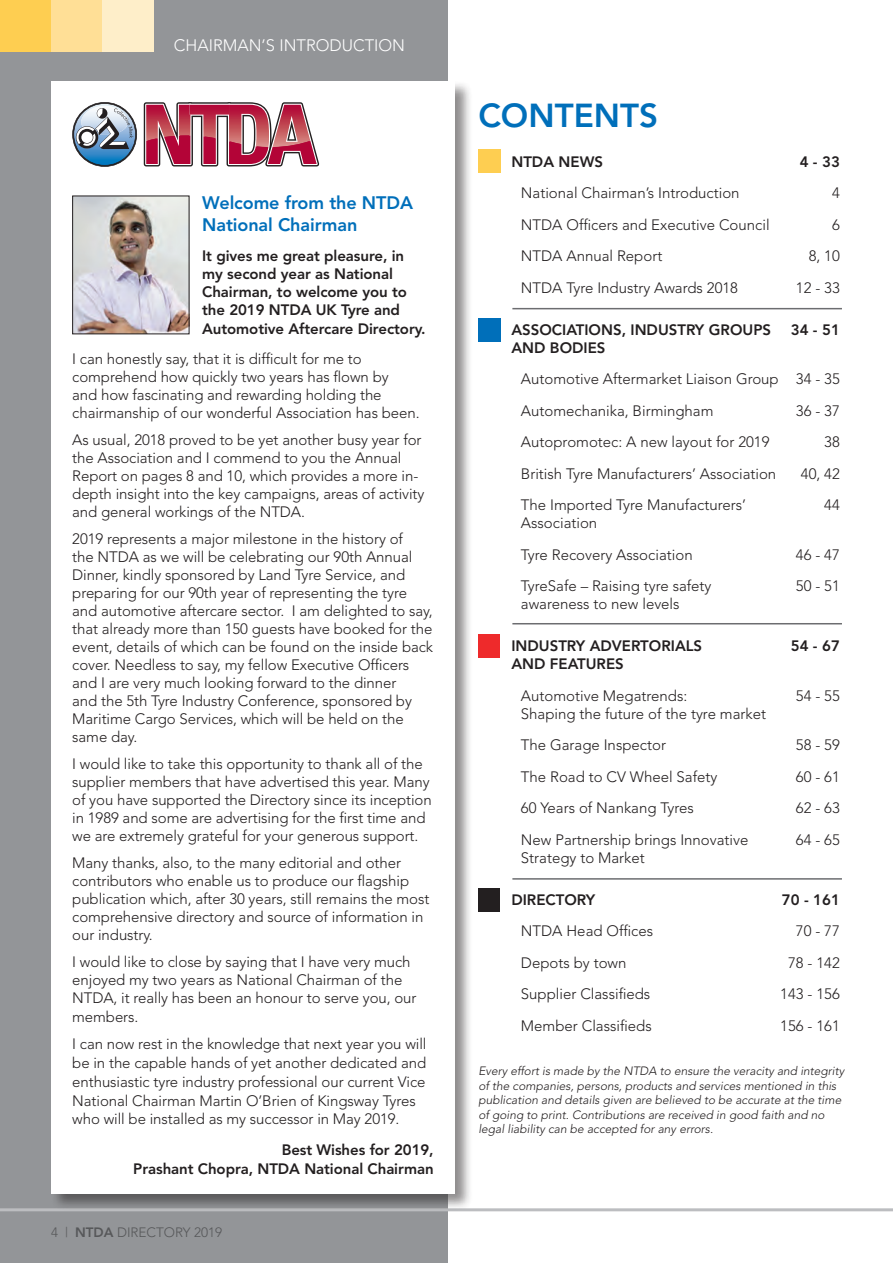
<style>
.page{position:relative;width:893px;height:1263px;background:#fff}
.page>*{position:absolute;margin:0;border:0;box-sizing:border-box;transform-origin:0 0}
.t1{font:800 33px "Avenir";color:#006fba}
.t2{font:800 18px/21.6px "Avenir";letter-spacing:-.005em;color:#006fba}
.t3{font:300 16.5px "Avenir";color:#fff}
.t4{font:300 15px/18px "Avenir";letter-spacing:-.005em;color:#231f20}
.t5{font:800 15px/18.1px "Avenir";letter-spacing:-.005em;color:#231f20}
.t6{font:300 13.5px "Avenir";color:#57585a}
.t7{font:italic 300 12px/14.4px "Avenir";color:#231f20}
.s1{font-weight:800}
</style>
<div class="page">
<div style="left:0;top:0;width:448px;height:1263px;background:#939598"></div>
<div style="left:0;top:0;width:51px;height:51px;background:#fece51"></div>
<div style="left:51px;top:0;width:51px;height:51px;background:#ffdf96"></div>
<div style="left:102px;top:0;width:51px;height:51px;background:#feeec9"></div>
<hr style="left:0;top:1208px;width:893px;height:3px;background:#bcbdc0">
<div style="left:51px;top:80px;width:422px;height:1131px;background:#231f20;opacity:.5"></div>
<div style="left:51px;top:81px;width:404px;height:1112px;background:#fff"></div>
<svg style="left:144px;top:102px;width:175px;height:64px"></svg>
<svg style="left:72px;top:102px;width:65px;height:65px"></svg>
<img style="left:74px;top:198px;width:113px;height:134px">
<div style="left:72px;top:196px;width:117px;height:138px;border:1px solid #231f20"></div>
<div style="left:478px;top:149px;width:23px;height:24px;background:#fece51"></div>
<div style="left:478px;top:318px;width:22px;height:24px;background:#006fba"></div>
<div style="left:478px;top:634px;width:22px;height:23px;background:#ee2a2b"></div>
<div style="left:478px;top:888px;width:22px;height:24px;background:#231f20"></div>
<hr style="left:512px;top:308px;width:330px;height:1px;background:#6c6d70">
<hr style="left:512px;top:623px;width:330px;height:1px;background:#6c6d70">
<hr style="left:512px;top:878px;width:330px;height:2px;background:#6c6d70">
<p class="t3" style="left:174px;top:35px;width:233px">CHAIRMAN’S INTRODUCTION</p>
<p class="t2" style="left:202px;top:192px;width:212px">Welcome from the NTDA<br>National Chairman</p>
<p class="t5" style="left:202px;top:247px;width:225px">It gives me great pleasure, in my second year as National<br>Chairman, to welcome you to the 2019 NTDA UK Tyre and<br>Automotive Aftercare Directory.</p>
<p class="t4" style="left:72px;top:349px;width:349px">I can honestly say, that it is difficult for me to comprehend how quickly two years has flown by<br>and how fascinating and rewarding holding the chairmanship of our wonderful Association has been.</p>
<p class="t4" style="left:72px;top:430px;width:354px">As usual, 2018 proved to be yet another busy year for the Association and I commend to you the Annual Report on pages 8 and 10, which provides a more in&shy;depth insight into the key campaigns, areas of activity and general workings of the NTDA.</p>
<p class="t4" style="left:72px;top:529px;width:362px">2019 represents a major milestone in the history of<br>the NTDA as we will be celebrating our 90th Annual Dinner, kindly sponsored by Land Tyre Service, and preparing for our 90th year of representing the tyre and automotive aftercare sector. I am delighted to say, that already more than 150 guests have booked for the event, details of which can be found on the inside back cover. Needless to say, my fellow Executive Officers and I are very much looking forward to the dinner<br>and the 5th Tyre Industry Conference, sponsored by Maritime Cargo Services, which will be held on the same day.</p>
<p class="t4" style="left:72px;top:754px;width:361px">I would like to take this opportunity to thank all of the supplier members that have advertised this year. Many of you have supported the Directory since its inception in 1989 and some are advertising for the first time and we are extremely grateful for your generous support.</p>
<p class="t4" style="left:72px;top:853px;width:359px">Many thanks, also, to the many editorial and other contributors who enable us to produce our flagship publication which, after 30 years, still remains the most comprehensive directory and source of information in our industry.</p>
<p class="t4" style="left:72px;top:952px;width:346px">I would like to close by saying that I have very much enjoyed my two years as National Chairman of the NTDA, it really has been an honour to serve you, our members.</p>
<p class="t4" style="left:72px;top:1035px;width:356px;line-height:18.8px">I can now rest in the knowledge that next year you will be in the capable hands of yet another dedicated and enthusiastic tyre industry professional our current Vice National Chairman Martin O’Brien of Kingsway Tyres who will be installed as my successor in May 2019.</p>
<p class="t5" style="left:133px;top:1140px;width:302px;line-height:18.8px;text-align:right">Best Wishes for 2019,<br>Prashant Chopra, NTDA National Chairman</p>
<p class="t6" style="left:51px;top:1224px;width:173px">4 | <span class="s1">NTDA</span> DIRECTORY 2019</p>
<h1 class="t1" style="left:478px;top:96px;width:181px">CONTENTS</h1>
<p class="t5" style="left:511px;top:152px;width:93px">NTDA NEWS</p>
<p class="t5" style="left:800px;top:152px;width:42px">4 - 33</p>
<p class="t4" style="left:521px;top:184px;width:220px">National Chairman’s Introduction</p>
<p class="t4" style="left:832px;top:184px;width:9px">4</p>
<p class="t4" style="left:521px;top:216px;width:250px">NTDA Officers and Executive Council</p>
<p class="t4" style="left:832px;top:216px;width:9px">6</p>
<p class="t4" style="left:521px;top:247px;width:143px">NTDA Annual Report</p>
<p class="t4" style="left:809px;top:247px;width:33px">8, 10</p>
<p class="t4" style="left:521px;top:279px;width:219px">NTDA Tyre Industry Awards 2018</p>
<p class="t4" style="left:796px;top:279px;width:45px">12 - 33</p>
<p class="t5" style="left:511px;top:320px;width:261px">ASSOCIATIONS, INDUSTRY GROUPS</p>
<p class="t5" style="left:791px;top:320px;width:51px">34 - 51</p>
<p class="t5" style="left:511px;top:338px;width:96px">AND BODIES</p>
<p class="t4" style="left:521px;top:363px;width:320px;line-height:31.5px">Automotive Aftermarket Liaison Group 34 - 35<br>Automechanika, Birmingham</p>
<p class="t4" style="left:796px;top:402px;width:45px">36 - 37</p>
<p class="t4" style="left:521px;top:433px;width:250px">Autopromotec: A new layout for 2019</p>
<p class="t4" style="left:824px;top:433px;width:17px">38</p>
<p class="t4" style="left:521px;top:465px;width:257px">British Tyre Manufacturers’ Association</p>
<p class="t4" style="left:801px;top:465px;width:40px">40, 42</p>
<p class="t4" style="left:521px;top:496px;width:227px">The Imported Tyre Manufacturers’</p>
<p class="t4" style="left:824px;top:496px;width:17px">44</p>
<p class="t4" style="left:521px;top:507px;width:173px;line-height:31.5px">Association<br>Tyre Recovery Association</p>
<p class="t4" style="left:796px;top:546px;width:45px">46 - 47</p>
<p class="t4" style="left:521px;top:577px;width:192px">TyreSafe – Raising tyre safety</p>
<p class="t4" style="left:796px;top:577px;width:45px">50 - 51</p>
<p class="t4" style="left:521px;top:595px;width:160px">awareness to new levels</p>
<p class="t5" style="left:511px;top:637px;width:192px">INDUSTRY ADVERTORIALS</p>
<p class="t5" style="left:791px;top:637px;width:51px">54 - 67</p>
<p class="t5" style="left:511px;top:655px;width:114px">AND FEATURES</p>
<p class="t4" style="left:521px;top:687px;width:168px">Automotive Megatrends:</p>
<p class="t4" style="left:796px;top:687px;width:45px">54 - 55</p>
<p class="t4" style="left:521px;top:698px;width:247px;line-height:31.5px">Shaping the future of the tyre market<br>The Garage Inspector</p>
<p class="t4" style="left:796px;top:736px;width:45px">58 - 59</p>
<p class="t4" style="left:521px;top:768px;width:198px">The Road to CV Wheel Safety</p>
<p class="t4" style="left:796px;top:768px;width:45px">60 - 61</p>
<p class="t4" style="left:521px;top:799px;width:174px">60 Years of Nankang Tyres</p>
<p class="t4" style="left:796px;top:799px;width:45px">62 - 63</p>
<p class="t4" style="left:521px;top:831px;width:229px">New Partnership brings Innovative</p>
<p class="t4" style="left:796px;top:831px;width:45px">64 - 65</p>
<p class="t4" style="left:521px;top:849px;width:125px">Strategy to Market</p>
<p class="t5" style="left:511px;top:890px;width:85px">DIRECTORY</p>
<p class="t5" style="left:782px;top:890px;width:60px">70 - 161</p>
<p class="t4" style="left:521px;top:922px;width:134px">NTDA Head Offices</p>
<p class="t4" style="left:796px;top:922px;width:45px">70 - 77</p>
<p class="t4" style="left:521px;top:954px;width:107px">Depots by town</p>
<p class="t4" style="left:788px;top:954px;width:53px">78 - 142</p>
<p class="t4" style="left:521px;top:985px;width:131px">Supplier Classifieds</p>
<p class="t4" style="left:780px;top:985px;width:61px">143 - 156</p>
<p class="t4" style="left:521px;top:1017px;width:132px">Member Classifieds</p>
<p class="t4" style="left:780px;top:1017px;width:61px">156 - 161</p>
<p class="t7" style="left:478px;top:1064px;width:367px">Every effort is made by the NTDA to ensure the veracity and integrity of the companies, persons, products and services mentioned in this publication and details given are believed to be accurate at the time of going to print. Contributions are received in good faith and no legal liability can be accepted for any errors.</p>
</div>
